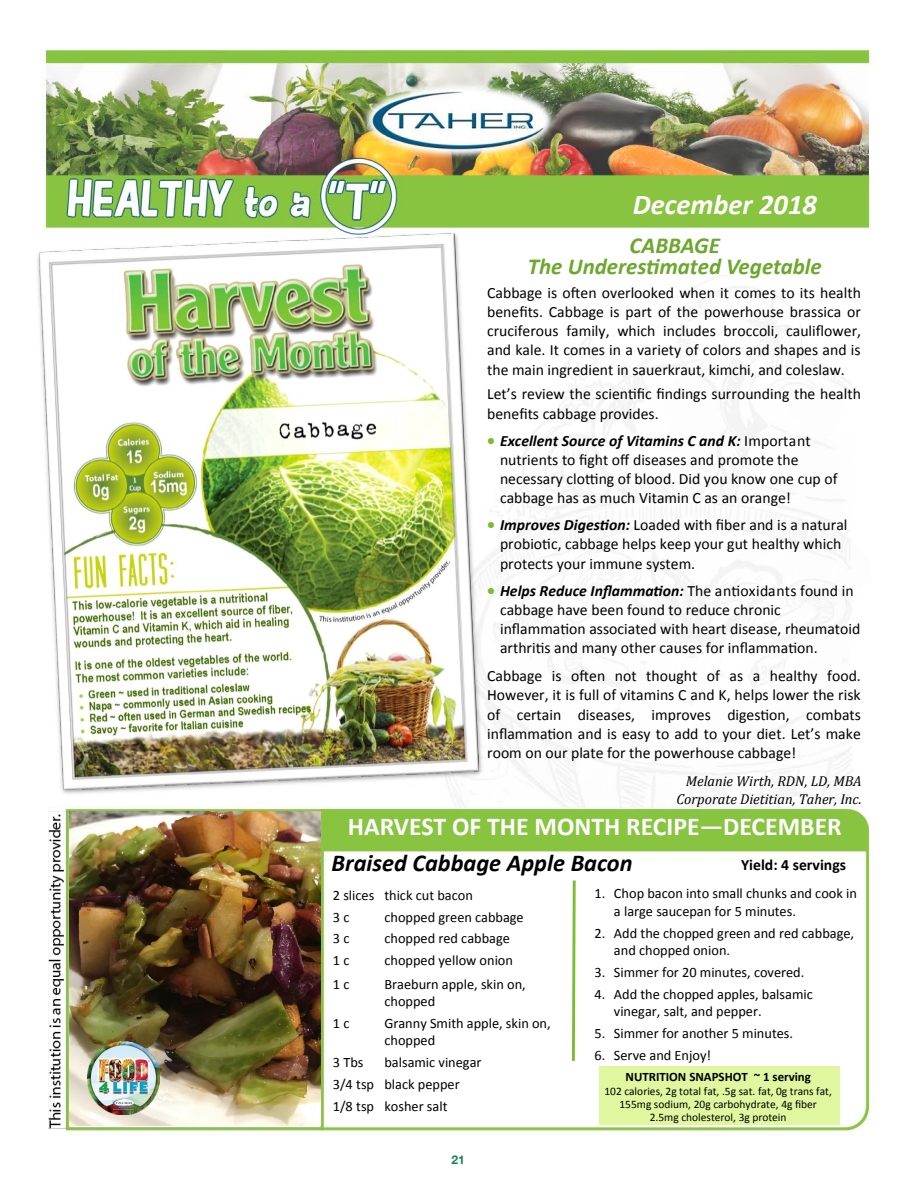
<style>
.page{position:relative;width:918px;height:1188px;background:#fff}
.page>*{position:absolute;margin:0;border:0;box-sizing:border-box;transform-origin:0 0}
.t1{font:italic 700 28.65px "Calibri";color:#fff}
.t2{font:700 25.8px "Calibri";color:#fff}
.t3{font:italic 700 24.3px "Calibri";color:#000}
.t4{font:italic 700 22.95px/21px "Calibri";color:#6da82c;text-align:center}
.t5{font:15.75px/19.2px "Calibri";color:#000}
.t6{font:700 15.75px "Calibri";color:#000}
.t7{font:14.4px/17.5px "Calibri";color:#000}
.t8{font:italic 14.4px/17.4px "Cambria";color:#000;text-align:right}
.t9{font:700 12.9px "Calibri";color:#000}
.t10{font:700 12px "Helvetica Neue";color:#0c8655}
.t11{font:11.4px/13.2px "Calibri";color:#000;text-align:center}
.s1{color:#7abc32}
.s2{font-weight:700;font-style:italic}
.s3{font-size:15px}
</style>
<div class="page">
<img style="left:42px;top:49px;width:834px;height:1086px">
<svg style="left:571px;top:878px;width:6px;height:186px"></svg>
<div style="left:599px;top:1066px;width:241px;height:59px;background:#e0f79f"></div>
<img style="left:37px;top:230px;width:448px;height:567px">
<img style="left:39px;top:234px;width:440px;height:555px">
<img style="left:69px;top:812px;width:252px;height:313px">
<img style="left:87px;top:1042px;width:72px;height:72px">
<h1 class="t1" style="left:633px;top:186px;width:186px">December 2018</h1>
<h3 class="t4" style="left:528px;top:235px;width:295px">CABBAGE<br>The Underestimated Vegetable</h3>
<p class="t5" style="left:487px;top:283px;width:375px;text-align:justify">Cabbage is often overlooked when it comes to its health benefits. Cabbage is part of the powerhouse brassica or cruciferous family, which includes broccoli, cauliflower, and kale. It comes in a variety of colors and shapes and is the main ingredient in sauerkraut, kimchi, and coleslaw.</p>
<p class="t5" style="left:487px;top:385px;width:375px">Let’s review the scientific findings surrounding the health benefits cabbage provides.</p>
<p class="t5" style="left:500px;top:431px;width:339px;text-indent:-13px"><span class="s1">•</span> <span class="s2">Excellent Source of Vitamins C and K:</span> Important nutrients to fight off diseases and promote the necessary clotting of blood. Did you know one cup of cabbage has as much Vitamin C as an orange!</p>
<p class="t5" style="left:500px;top:516px;width:349px;text-indent:-13px"><span class="s1">•</span> <span class="s2">Improves Digestion:</span> Loaded with fiber and is a natural probiotic, cabbage helps keep your gut healthy which protects your immune system.</p>
<p class="t5" style="left:500px;top:581px;width:362px;text-indent:-13px"><span class="s1">•</span> <span class="s2">Helps Reduce Inflammation:</span> The antioxidants found in cabbage have been found to reduce chronic inflammation associated with heart disease, rheumatoid arthritis and many other causes for inflammation.</p>
<p class="t5" style="left:487px;top:666px;width:375px;text-align:justify">Cabbage is often not thought of as a healthy food.<br>However, it is full of vitamins C and K, helps lower the risk of certain diseases, improves digestion, combats inflammation and is easy to add to your diet. Let’s make room on our plate for the powerhouse cabbage!</p>
<p class="t8" style="left:676px;top:772px;width:187px">Melanie Wirth, RDN, LD, MBA<br>Corporate Dietitian, Taher, Inc<span class="s3">.</span></p>
<h2 class="t2" style="left:348px;top:810px;width:495px">HARVEST OF THE MONTH RECIPE—DECEMBER</h2>
<h3 class="t3" style="left:332px;top:848px;width:302px">Braised Cabbage Apple Bacon</h3>
<p class="t6" style="left:741px;top:855px;width:107px">Yield: 4 servings</p>
<p class="t7" style="left:333px;top:884px;width:142px;line-height:21.8px">2 slices thick cut bacon<br>3 c</p>
<p class="t7" style="left:384px;top:908px;width:141px">chopped green cabbage</p>
<p class="t7" style="left:333px;top:930px;width:18px">3 c</p>
<p class="t7" style="left:384px;top:930px;width:127px">chopped red cabbage</p>
<p class="t7" style="left:333px;top:952px;width:18px">1 c</p>
<p class="t7" style="left:384px;top:952px;width:130px">chopped yellow onion</p>
<p class="t7" style="left:333px;top:975px;width:18px">1 c</p>
<p class="t7" style="left:384px;top:975px;width:143px">Braeburn apple, skin on, chopped</p>
<p class="t7" style="left:333px;top:1014px;width:18px">1 c</p>
<p class="t7" style="left:384px;top:1014px;width:168px">Granny Smith apple, skin on, chopped</p>
<p class="t7" style="left:333px;top:1054px;width:32px">3 Tbs</p>
<p class="t7" style="left:333px;top:1052px;width:150px;line-height:21.8px;text-indent:52px">balsamic vinegar<br>3/4 tsp black pepper<br>1/8 tsp kosher salt</p>
<p class="t10" style="left:452px;top:1150px;width:15px">21</p>
<p class="t7" style="left:614px;top:885px;width:245px;text-indent:-19px">1. Chop bacon into small chunks and cook in a large saucepan for 5 minutes.</p>
<p class="t7" style="left:614px;top:924px;width:242px;text-indent:-19px">2. Add the chopped green and red cabbage, and chopped onion.</p>
<p class="t7" style="left:595px;top:964px;width:211px">3. Simmer for 20 minutes, covered.</p>
<p class="t7" style="left:614px;top:985px;width:200px;text-indent:-19px">4. Add the chopped apples, balsamic vinegar, salt, and pepper.</p>
<p class="t7" style="left:595px;top:1025px;width:200px">5. Simmer for another 5 minutes.</p>
<p class="t7" style="left:595px;top:1046px;width:118px">6. Serve and Enjoy!</p>
<p class="t9" style="left:626px;top:1068px;width:187px">NUTRITION SNAPSHOT ~ 1 serving</p>
<p class="t11" style="left:604px;top:1084px;width:229px">102 calories, 2g total fat, .5g sat. fat, 0g trans fat,<br>155mg sodium, 20g carbohydrate, 4g fiber<br>2.5mg cholesterol, 3g protein</p>
</div>
